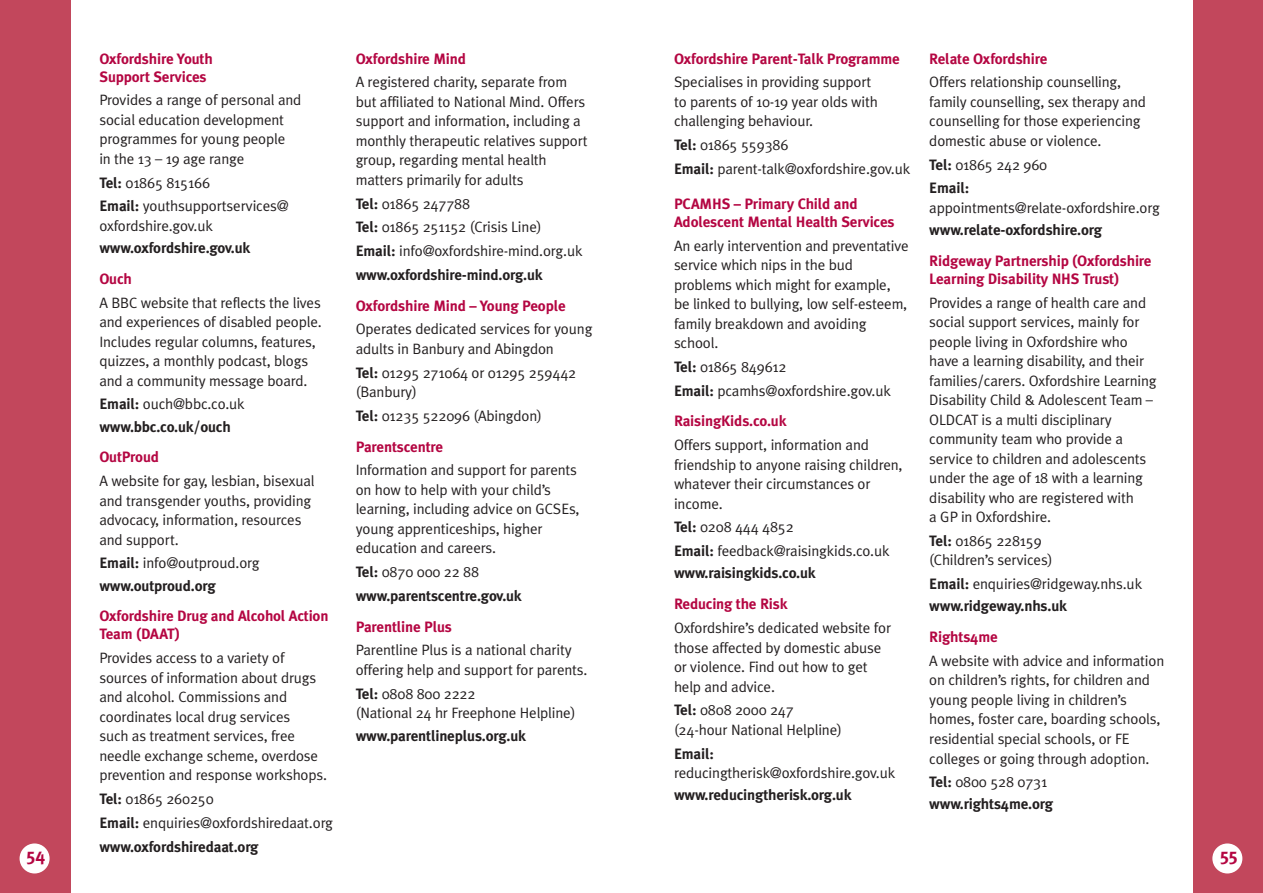
<style>
.page{position:relative;width:1263px;height:893px;background:#fff}
.page>*{position:absolute;margin:0;border:0;box-sizing:border-box;transform-origin:0 0}
.t1{font:700 18px "Meta Plus";color:#b40642}
.t2{font:15px/19.5px "Meta Plus Normal";letter-spacing:-.01em;color:#231f20}
.t3{font:700 15px/18px "Meta Plus";letter-spacing:-.01em;color:#b40642}
.t4{font:700 15px "Meta Plus";letter-spacing:-.01em;color:#231f20}
.s1{font-family:"Meta Plus";font-weight:700}
</style>
<div class="page">
<div style="left:0;top:0;width:70px;height:893px;background:#c2475c"></div>
<div style="left:20px;top:843px;width:30px;height:30px;background:#fff;border-radius:50%"></div>
<div style="left:1193px;top:0;width:70px;height:893px;background:#c2475c"></div>
<div style="left:1212px;top:843px;width:30px;height:30px;background:#fff;border-radius:50%"></div>
<p class="t3" style="left:674px;top:49px;width:227px">Oxfordshire Parent-Talk Programme</p>
<p class="t2" style="left:674px;top:72px;width:205px">Specialises in providing support to parents of 10-19 year olds with challenging behaviour.</p>
<p class="t2" style="left:674px;top:133px;width:238px;line-height:23.7px"><span class="s1">Tel:</span> 01865 559386<br><span class="s1">Email:</span> parent-talk@oxfordshire.gov.uk</p>
<p class="t3" style="left:674px;top:195px;width:222px">PCAMHS – Primary Child and<br>Adolescent Mental Health Services</p>
<p class="t2" style="left:674px;top:236px;width:236px">An early intervention and preventative service which nips in the bud problems which might for example, be linked to bullying, low self-esteem, family breakdown and avoiding school.</p>
<p class="t2" style="left:674px;top:355px;width:218px;line-height:23.7px"><span class="s1">Tel:</span> 01865 849612<br><span class="s1">Email:</span> pcamhs@oxfordshire.gov.uk</p>
<p class="t3" style="left:674px;top:412px;width:114px">RaisingKids.co.uk</p>
<p class="t2" style="left:674px;top:435px;width:230px">Offers support, information and friendship to anyone raising children, whatever their circumstances or income.</p>
<p class="t2" style="left:674px;top:515px;width:217px;line-height:23.7px"><span class="s1">Tel:</span> 0208 444 4852<br><span class="s1">Email:</span> feedback@raisingkids.co.uk</p>
<p class="t4" style="left:674px;top:564px;width:143px">www.raisingkids.co.uk</p>
<p class="t3" style="left:674px;top:595px;width:115px">Reducing the Risk</p>
<p class="t2" style="left:674px;top:618px;width:219px">Oxfordshire’s dedicated website for those affected by domestic abuse or violence. Find out how to get help and advice.</p>
<p class="t2" style="left:674px;top:700px;width:169px"><span class="s1">Tel:</span> 0808 2000 247 (24-hour National Helpline)</p>
<p class="t4" style="left:674px;top:744px;width:42px">Email:</p>
<p class="t2" style="left:674px;top:763px;width:223px">reducingtherisk@oxfordshire.gov.uk</p>
<p class="t4" style="left:674px;top:786px;width:179px">www.reducingtherisk.org.uk</p>
<p class="t3" style="left:356px;top:49px;width:112px">Oxfordshire Mind</p>
<p class="t2" style="left:356px;top:72px;width:234px">A registered charity, separate from but affiliated to National Mind. Offers support and information, including a monthly therapeutic relatives support group, regarding mental health matters primarily for adults</p>
<p class="t2" style="left:356px;top:192px;width:228px;line-height:23.7px"><span class="s1">Tel:</span> 01865 247788<br><span class="s1">Tel:</span> 01865 251152 (Crisis Line)<br><span class="s1">Email:</span> info@oxfordshire-mind.org.uk</p>
<p class="t4" style="left:356px;top:266px;width:188px">www.oxfordshire-mind.org.uk</p>
<p class="t3" style="left:356px;top:296px;width:211px">Oxfordshire Mind – Young People</p>
<p class="t2" style="left:356px;top:319px;width:238px">Operates dedicated services for young adults in Banbury and Abingdon</p>
<p class="t2" style="left:356px;top:363px;width:222px"><span class="s1">Tel:</span> 01295 271064 or 01295 259442 (Banbury)</p>
<p class="t2" style="left:356px;top:406px;width:188px"><span class="s1">Tel:</span> 01235 522096 (Abingdon)</p>
<p class="t3" style="left:356px;top:437px;width:89px">Parentscentre</p>
<p class="t2" style="left:356px;top:460px;width:225px">Information and support for parents on how to help with your child’s learning, including advice on GCSEs, young apprenticeships, higher education and careers.</p>
<p class="t2" style="left:356px;top:562px;width:125px"><span class="s1">Tel:</span> 0870 000 22 88</p>
<p class="t4" style="left:356px;top:587px;width:167px">www.parentscentre.gov.uk</p>
<p class="t3" style="left:356px;top:618px;width:98px">Parentline Plus</p>
<p class="t2" style="left:356px;top:641px;width:233px">Parentline Plus is a national charity offering help and support for parents.</p>
<p class="t2" style="left:356px;top:684px;width:221px"><span class="s1">Tel:</span> 0808 800 2222<br>(National 24 hr Freephone Helpline)</p>
<p class="t4" style="left:356px;top:726px;width:172px">www.parentlineplus.org.uk</p>
<p class="t3" style="left:99px;top:49px;width:115px">Oxfordshire Youth<br>Support Services</p>
<p class="t2" style="left:99px;top:90px;width:204px">Provides a range of personal and social education development programmes for young people<br>in the 13 – 19 age range</p>
<p class="t2" style="left:99px;top:171px;width:191px;line-height:23.7px"><span class="s1">Tel:</span> 01865 815166<br><span class="s1">Email:</span> youthsupportservices@</p>
<p class="t2" style="left:99px;top:216px;width:115px">oxfordshire.gov.uk</p>
<p class="t4" style="left:99px;top:239px;width:152px">www.oxfordshire.gov.uk</p>
<p class="t3" style="left:99px;top:270px;width:34px">Ouch</p>
<p class="t2" style="left:99px;top:293px;width:224px">A BBC website that reflects the lives and experiences of disabled people.<br>Includes regular columns, features, quizzes, a monthly podcast, blogs and a community message board.</p>
<p class="t2" style="left:99px;top:394px;width:147px"><span class="s1">Email:</span> ouch@bbc.co.uk</p>
<p class="t4" style="left:99px;top:418px;width:133px">www.bbc.co.uk/ouch</p>
<p class="t3" style="left:99px;top:448px;width:61px">OutProud</p>
<p class="t2" style="left:99px;top:471px;width:217px">A website for gay, lesbian, bisexual and transgender youths, providing advocacy, information, resources and support.</p>
<p class="t2" style="left:99px;top:553px;width:162px"><span class="s1">Email:</span> info@outproud.org</p>
<p class="t4" style="left:99px;top:577px;width:118px">www.outproud.org</p>
<p class="t3" style="left:99px;top:607px;width:231px">Oxfordshire Drug and Alcohol Action<br>Team (DAAT)</p>
<p class="t2" style="left:99px;top:648px;width:229px">Provides access to a variety of sources of information about drugs and alcohol. Commissions and coordinates local drug services<br>such as treatment services, free needle exchange scheme, overdose prevention and response workshops.</p>
<p class="t2" style="left:99px;top:787px;width:235px;line-height:23.7px"><span class="s1">Tel:</span> 01865 260250<br><span class="s1">Email:</span> enquiries@oxfordshiredaat.org</p>
<p class="t4" style="left:99px;top:837px;width:161px">www.oxfordshiredaat.org</p>
<p class="t3" style="left:929px;top:49px;width:120px">Relate Oxfordshire</p>
<p class="t2" style="left:929px;top:72px;width:218px">Offers relationship counselling, family counselling, sex therapy and counselling for those experiencing domestic abuse or violence.</p>
<p class="t2" style="left:929px;top:155px;width:119px"><span class="s1">Tel:</span> 01865 242 960</p>
<p class="t4" style="left:929px;top:179px;width:42px">Email:</p>
<p class="t2" style="left:929px;top:198px;width:232px">appointments@relate-oxfordshire.org</p>
<p class="t4" style="left:929px;top:221px;width:174px">www.relate-oxfordshire.org</p>
<p class="t3" style="left:929px;top:252px;width:224px">Ridgeway Partnership (Oxfordshire<br>Learning Disability NHS Trust)</p>
<p class="t2" style="left:929px;top:293px;width:229px">Provides a range of health care and social support services, mainly for people living in Oxfordshire who have a learning disability, and their families/carers. Oxfordshire Learning Disability Child &amp; Adolescent Team – OLDCAT is a multi disciplinary community team who provide a service to children and adolescents under the age of 18 with a learning disability who are registered with<br>a GP in Oxfordshire.</p>
<p class="t2" style="left:929px;top:531px;width:125px"><span class="s1">Tel:</span> 01865 228159 (Children’s services)</p>
<p class="t2" style="left:929px;top:574px;width:214px"><span class="s1">Email:</span> enquiries@ridgeway.nhs.uk</p>
<p class="t4" style="left:929px;top:597px;width:139px">www.ridgeway.nhs.uk</p>
<p class="t3" style="left:929px;top:628px;width:70px">Rights4me</p>
<p class="t2" style="left:929px;top:651px;width:236px">A website with advice and information on children’s rights, for children and young people living in children’s homes, foster care, boarding schools, residential special schools, or FE colleges or going through adoption.</p>
<p class="t2" style="left:929px;top:772px;width:119px"><span class="s1">Tel:</span> 0800 528 0731</p>
<p class="t4" style="left:929px;top:795px;width:125px">www.rights4me.org</p>
<p class="t1" style="left:27px;top:844px;width:20px">54</p>
<p class="t1" style="left:1220px;top:844px;width:19px">55</p>
</div>
